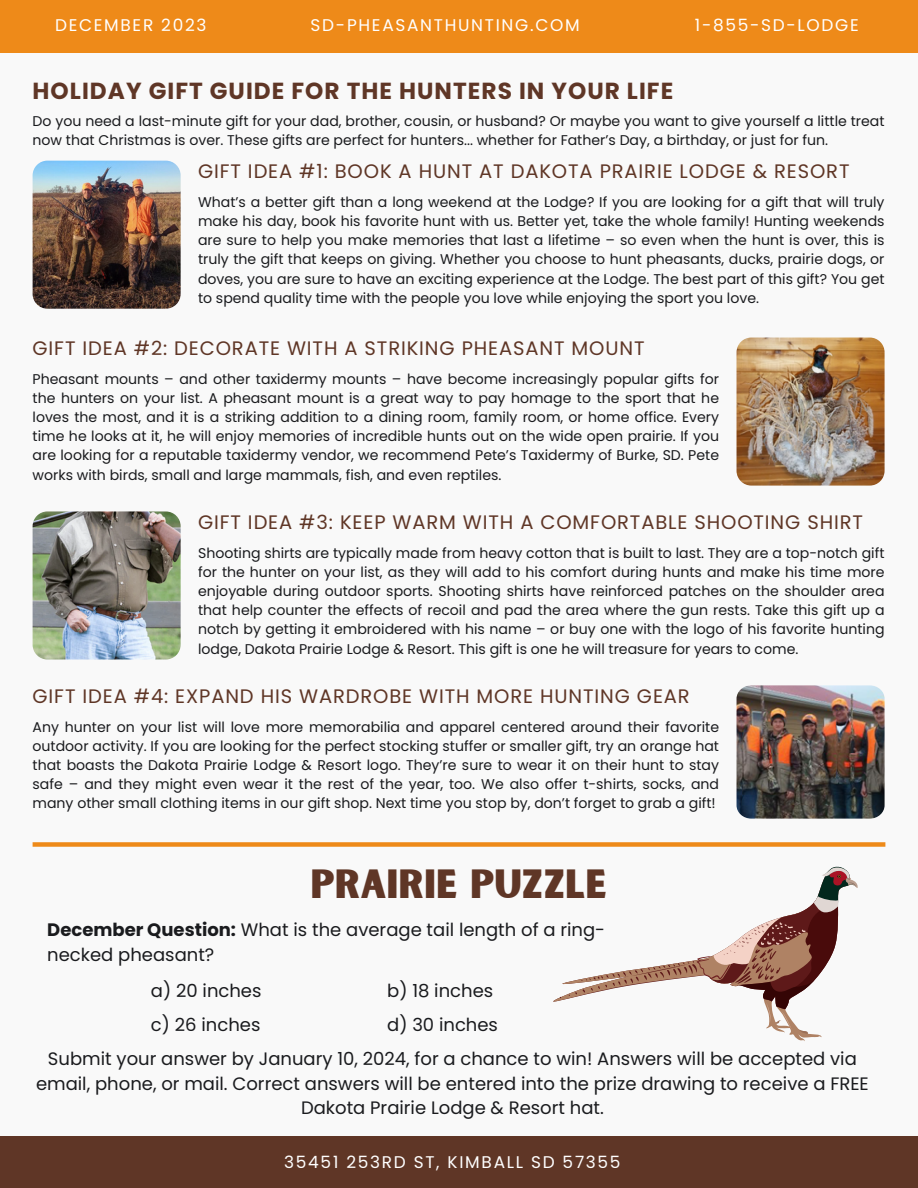
<style>
.page{position:relative;width:918px;height:1188px;background:#f9f9f9}
.page>*{position:absolute;margin:0;border:0;box-sizing:border-box;transform-origin:0 0}
.t1{font:39px "Sunborn Sans One";color:#5f3626}
.t2{font:700 23.25px "Poppins";letter-spacing:.045em;color:#5f3626}
.t3{font:19.5px "Poppins";letter-spacing:.045em;color:#5f3626}
.t4{font:18px/24.8px "Poppins";color:#1a1b1e}
.t5{font:16.95px "Poppins";letter-spacing:.1em;color:#fff}
.t6{font:14.1px/19.2px "Poppins";color:#1a1b1e;text-align:justify}
.s1{font-weight:700}
</style>
<div class="page">
<div style="left:0;top:1136px;width:918px;height:52px;background:#5f3626"></div>
<div style="left:0;top:0;width:918px;height:52px;background:#ee8a19"></div>
<div style="left:33px;top:842px;width:852px;height:5px;background:#ee8a19"></div>
<img style="left:33px;top:161px;width:148px;height:148px;border-radius:15px">
<img style="left:737px;top:338px;width:148px;height:148px;border-radius:15px">
<img style="left:33px;top:511px;width:148px;height:148px;border-radius:15px">
<img style="left:737px;top:685px;width:148px;height:134px;border-radius:14px">
<svg style="left:553px;top:866px;width:304px;height:175px"></svg>
<p class="t5" style="left:55px;top:13px;width:153px">DECEMBER 2023</p>
<p class="t5" style="left:311px;top:13px;width:271px">SD-PHEASANTHUNTING.COM</p>
<p class="t5" style="left:695px;top:13px;width:165px">1-855-SD-LODGE</p>
<p class="t2" style="left:33px;top:74px;width:642px">HOLIDAY GIFT GUIDE FOR THE HUNTERS IN YOUR LIFE</p>
<p class="t6" style="left:33px;top:111px;width:853px">Do you need a last-minute gift for your dad, brother, cousin, or husband? Or maybe you want to give yourself a little treat now that Christmas is over. These gifts are perfect for hunters... whether for Father’s Day, a birthday, or just for fun.</p>
<p class="t3" style="left:198px;top:157px;width:653px">GIFT IDEA #1: BOOK A HUNT AT DAKOTA PRAIRIE LODGE &amp; RESORT</p>
<p class="t6" style="left:198px;top:193px;width:688px">What’s a better gift than a long weekend at the Lodge? If you are looking for a gift that will truly make his day, book his favorite hunt with us. Better yet, take the whole family! Hunting weekends are sure to help you make memories that last a lifetime – so even when the hunt is over, this is truly the gift that keeps on giving. Whether you choose to hunt pheasants, ducks, prairie dogs, or doves, you are sure to have an exciting experience at the Lodge. The best part of this gift? You get to spend quality time with the people you love while enjoying the sport you love.</p>
<p class="t3" style="left:33px;top:334px;width:613px">GIFT IDEA #2: DECORATE WITH A STRIKING PHEASANT MOUNT</p>
<p class="t6" style="left:33px;top:369px;width:688px">Pheasant mounts – and other taxidermy mounts – have become increasingly popular gifts for the hunters on your list. A pheasant mount is a great way to pay homage to the sport that he loves the most, and it is a striking addition to a dining room, family room, or home office. Every time he looks at it, he will enjoy memories of incredible hunts out on the wide open prairie. If you are looking for a reputable taxidermy vendor, we recommend Pete’s Taxidermy of Burke, SD. Pete works with birds, small and large mammals, fish, and even reptiles.</p>
<p class="t3" style="left:198px;top:508px;width:666px">GIFT IDEA #3: KEEP WARM WITH A COMFORTABLE SHOOTING SHIRT</p>
<p class="t6" style="left:198px;top:543px;width:688px">Shooting shirts are typically made from heavy cotton that is built to last. They are a top-notch gift for the hunter on your list, as they will add to his comfort during hunts and make his time more enjoyable during outdoor sports. Shooting shirts have reinforced patches on the shoulder area that help counter the effects of recoil and pad the area where the gun rests. Take this gift up a notch by getting it embroidered with his name – or buy one with the logo of his favorite hunting lodge, Dakota Prairie Lodge &amp; Resort. This gift is one he will treasure for years to come.</p>
<p class="t3" style="left:33px;top:682px;width:659px">GIFT IDEA #4: EXPAND HIS WARDROBE WITH MORE HUNTING GEAR</p>
<p class="t6" style="left:33px;top:717px;width:688px">Any hunter on your list will love more memorabilia and apparel centered around their favorite outdoor activity. If you are looking for the perfect stocking stuffer or smaller gift, try an orange hat that boasts the Dakota Prairie Lodge &amp; Resort logo. They’re sure to wear it on their hunt to stay safe – and they might even wear it the rest of the year, too. We also offer t-shirts, socks, and many other small clothing items in our gift shop. Next time you stop by, don’t forget to grab a gift!</p>
<p class="t1" style="left:310px;top:859px;width:299px">PRAIRIE PUZZLE</p>
<p class="t4" style="left:47px;top:918px;width:559px"><span class="s1">December Question:</span> What is the average tail length of a ring&shy;necked pheasant?</p>
<p class="t4" style="left:151px;top:978px;width:112px">a) 20 inches</p>
<p class="t4" style="left:387px;top:978px;width:108px">b) 18 inches</p>
<p class="t4" style="left:151px;top:1012px;width:111px">c) 26 inches</p>
<p class="t4" style="left:387px;top:1012px;width:112px">d) 30 inches</p>
<p class="t4" style="left:36px;top:1046px;width:834px;text-align:center">Submit your answer by January 10, 2024, for a chance to win! Answers will be accepted via email, phone, or mail. Correct answers will be entered into the prize drawing to receive a FREE<br>Dakota Prairie Lodge &amp; Resort hat.</p>
<p class="t5" style="left:284px;top:1150px;width:338px">35451 253RD ST, KIMBALL SD 57355</p>
</div>
